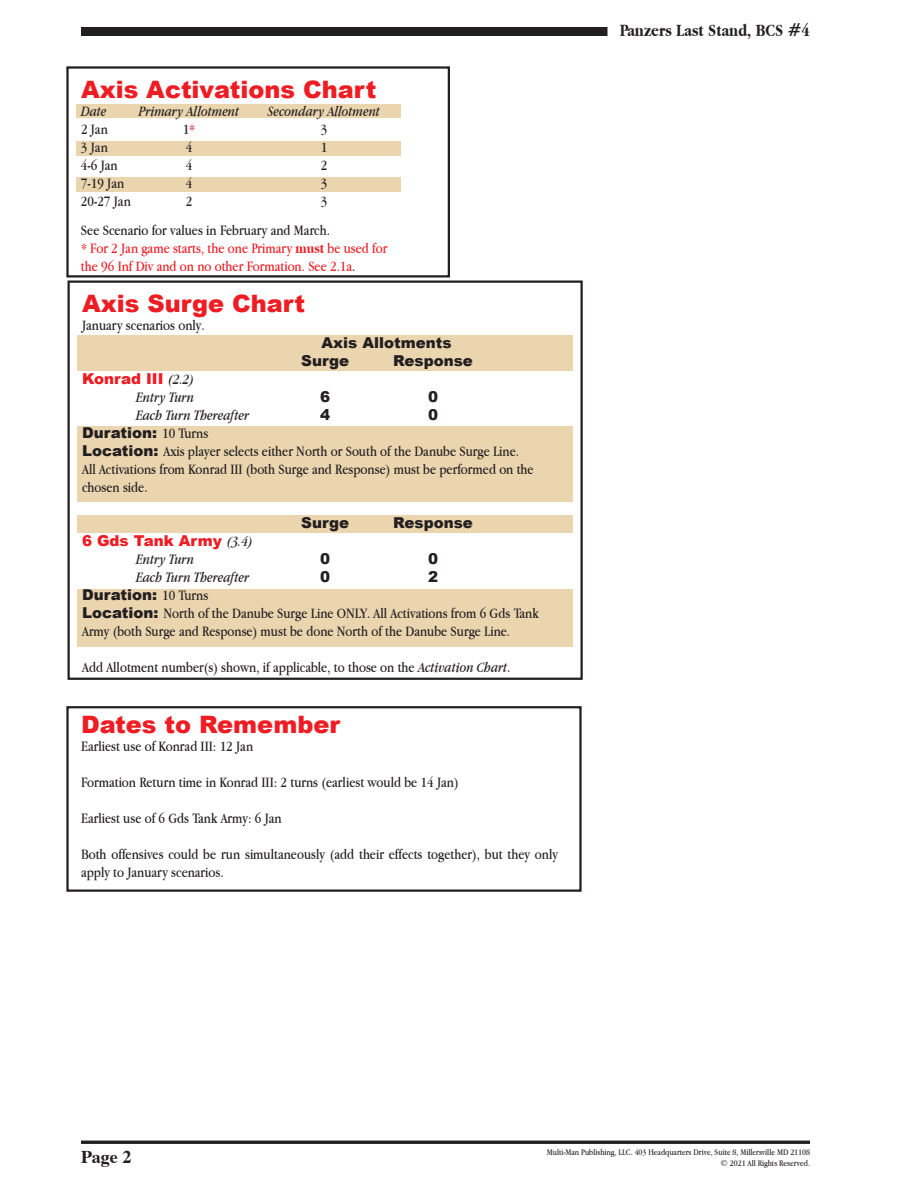
<style>
.page{position:relative;width:918px;height:1188px;background:#fff}
.page>*{position:absolute;margin:0;border:0;box-sizing:border-box;transform-origin:0 0}
.t1{font:900 24px "Arial";color:#ee1d23}
.t2{font:700 18px "Apple Garamond";color:#231f20}
.t3{font:700 18px "Times";color:#231f20}
.t4{font:15px/18px "Apple Garamond";color:#231f20}
.t5{font:italic 15px "Apple Garamond";color:#231f20}
.t6{font:15px/18px "Apple Garamond";color:#ee1d23}
.t7{font:900 15px/18px "Arial";color:#231f20}
.t8{font:900 15px "Arial";color:#ee1d23}
.t9{font:9px/10.8px "Apple Garamond";color:#231f20;text-align:right}
.s1{color:#ee1d23}
.s2{font-weight:700}
.s3{color:#231f20}
.s4{font-family:"Apple Garamond";font-weight:400;font-style:italic;color:#231f20}
.s5{font-family:"Apple Garamond";font-weight:400}
.s6{font-family:"Arial";font-weight:900}
.s7{font-style:italic}
</style>
<div class="page">
<div style="left:76px;top:104px;width:325px;height:14px;background:#ead5af"></div>
<div style="left:76px;top:141px;width:325px;height:15px;background:#ead5af"></div>
<div style="left:76px;top:177px;width:325px;height:15px;background:#ead5af"></div>
<div style="left:81px;top:27px;width:527px;height:9px;background:#231f20"></div>
<hr style="left:81px;top:1141px;width:729px;height:3px;background:#231f20">
<div style="left:66px;top:66px;width:384px;height:212px;border:2px solid #231f20"></div>
<div style="left:66px;top:706px;width:516px;height:186px;border:2px solid #231f20"></div>
<div style="left:78px;top:335px;width:495px;height:36px;background:#ead5af"></div>
<div style="left:78px;top:426px;width:495px;height:75px;background:#ead5af"></div>
<div style="left:78px;top:516px;width:495px;height:17px;background:#ead5af"></div>
<div style="left:78px;top:589px;width:495px;height:57px;background:#ead5af"></div>
<div style="left:68px;top:280px;width:515px;height:400px;border:2px solid #231f20"></div>
<h1 class="t1" style="left:81px;top:72px;width:297px">Axis Activations Chart</h1>
<p class="t5" style="left:81px;top:103px;width:27px">Date</p>
<p class="t5" style="left:139px;top:103px;width:102px">Primary Allotment</p>
<p class="t5" style="left:268px;top:103px;width:114px">Secondary Allotment</p>
<p class="t4" style="left:81px;top:120px;width:28px">2 Jan</p>
<p class="t4" style="left:183px;top:120px;width:14px">1<span class="s1">*</span></p>
<p class="t4" style="left:321px;top:120px;width:8px">3</p>
<p class="t4" style="left:81px;top:138px;width:28px">3 Jan</p>
<p class="t4" style="left:186px;top:138px;width:8px">4</p>
<p class="t4" style="left:321px;top:138px;width:8px">1</p>
<p class="t4" style="left:81px;top:156px;width:38px">4-6 Jan</p>
<p class="t4" style="left:186px;top:156px;width:8px">4</p>
<p class="t4" style="left:321px;top:156px;width:8px">2</p>
<p class="t4" style="left:81px;top:174px;width:45px">7-19 Jan</p>
<p class="t4" style="left:186px;top:174px;width:8px">4</p>
<p class="t4" style="left:321px;top:174px;width:8px">3</p>
<p class="t4" style="left:81px;top:192px;width:51px">20-27 Jan</p>
<p class="t4" style="left:186px;top:192px;width:8px">2</p>
<p class="t4" style="left:81px;top:187px;width:251px;line-height:28.8px;text-align:right">3<br>See Scenario for values in February and March.</p>
<p class="t6" style="left:81px;top:239px;width:308px">* For 2 Jan game starts, the one Primary <span class="s2">must</span> be used for the 96 Inf Div and on no other Formation. See 2.1a<span class="s3">.</span></p>
<h1 class="t1" style="left:82px;top:286px;width:225px">Axis Surge Chart</h1>
<p class="t4" style="left:82px;top:316px;width:124px">January scenarios only.</p>
<p class="t7" style="left:301px;top:333px;width:152px;text-indent:20px">Axis Allotments<br>Surge</p>
<p class="t7" style="left:393px;top:351px;width:81px">Response</p>
<p class="t8" style="left:82px;top:368px;width:114px">Konrad III <span class="s4">(2.2)</span></p>
<p class="t5" style="left:136px;top:389px;width:60px">Entry Turn</p>
<p class="t7" style="left:320px;top:387px;width:12px">6</p>
<p class="t7" style="left:428px;top:387px;width:12px">0</p>
<p class="t5" style="left:136px;top:407px;width:115px">Each Turn Thereafter</p>
<p class="t7" style="left:320px;top:405px;width:12px">4</p>
<p class="t7" style="left:428px;top:405px;width:12px">0</p>
<p class="t7" style="left:82px;top:423px;width:128px">Duration: <span class="s5">10 Turns</span></p>
<p class="t4" style="left:82px;top:442px;width:453px"><span class="s6">Location:</span> Axis player selects either North or South of the Danube Surge Line.<br>All Activations from Konrad III (both Surge and Response) must be performed on the chosen side.</p>
<p class="t7" style="left:301px;top:513px;width:49px">Surge</p>
<p class="t7" style="left:393px;top:513px;width:81px">Response</p>
<p class="t8" style="left:82px;top:530px;width:172px">6 Gds Tank Army <span class="s4">(3.4)</span></p>
<p class="t5" style="left:136px;top:551px;width:60px">Entry Turn</p>
<p class="t7" style="left:320px;top:549px;width:12px">0</p>
<p class="t7" style="left:428px;top:549px;width:12px">0</p>
<p class="t5" style="left:136px;top:569px;width:115px">Each Turn Thereafter</p>
<p class="t7" style="left:320px;top:567px;width:12px">0</p>
<p class="t7" style="left:428px;top:567px;width:12px">2</p>
<p class="t7" style="left:82px;top:585px;width:128px">Duration: <span class="s5">10 Turns</span></p>
<p class="t4" style="left:82px;top:604px;width:458px"><span class="s6">Location:</span> North of the Danube Surge Line ONLY. All Activations from 6 Gds Tank<br>Army (both Surge and Response) must be done North of the Danube Surge Line.</p>
<p class="t4" style="left:82px;top:658px;width:430px">Add Allotment number(s) shown, if applicable, to those on the <span class="s7">Activation Chart</span>.</p>
<h1 class="t1" style="left:81px;top:707px;width:261px">Dates to Remember</h1>
<p class="t4" style="left:81px;top:737px;width:174px">Earliest use of Konrad III: 12 Jan</p>
<p class="t4" style="left:81px;top:773px;width:379px">Formation Return time in Konrad III: 2 turns (earliest would be 14 Jan)</p>
<p class="t4" style="left:81px;top:809px;width:202px">Earliest use of 6 Gds Tank Army: 6 Jan</p>
<p class="t4" style="left:81px;top:845px;width:479px">Both offensives could be run simultaneously (add their effects together), but they only apply to January scenarios.</p>
<p class="t2" style="left:620px;top:21px;width:192px">Panzers Last Stand, BCS #4</p>
<p class="t3" style="left:81px;top:1139px;width:52px">Page 2</p>
<p class="t9" style="left:547px;top:1147px;width:265px">Multi-Man Publishing, LLC. 403 Headquarters Drive, Suite 8, Millersville MD 21108 © 2021 All Rights Reserved.</p>
</div>
